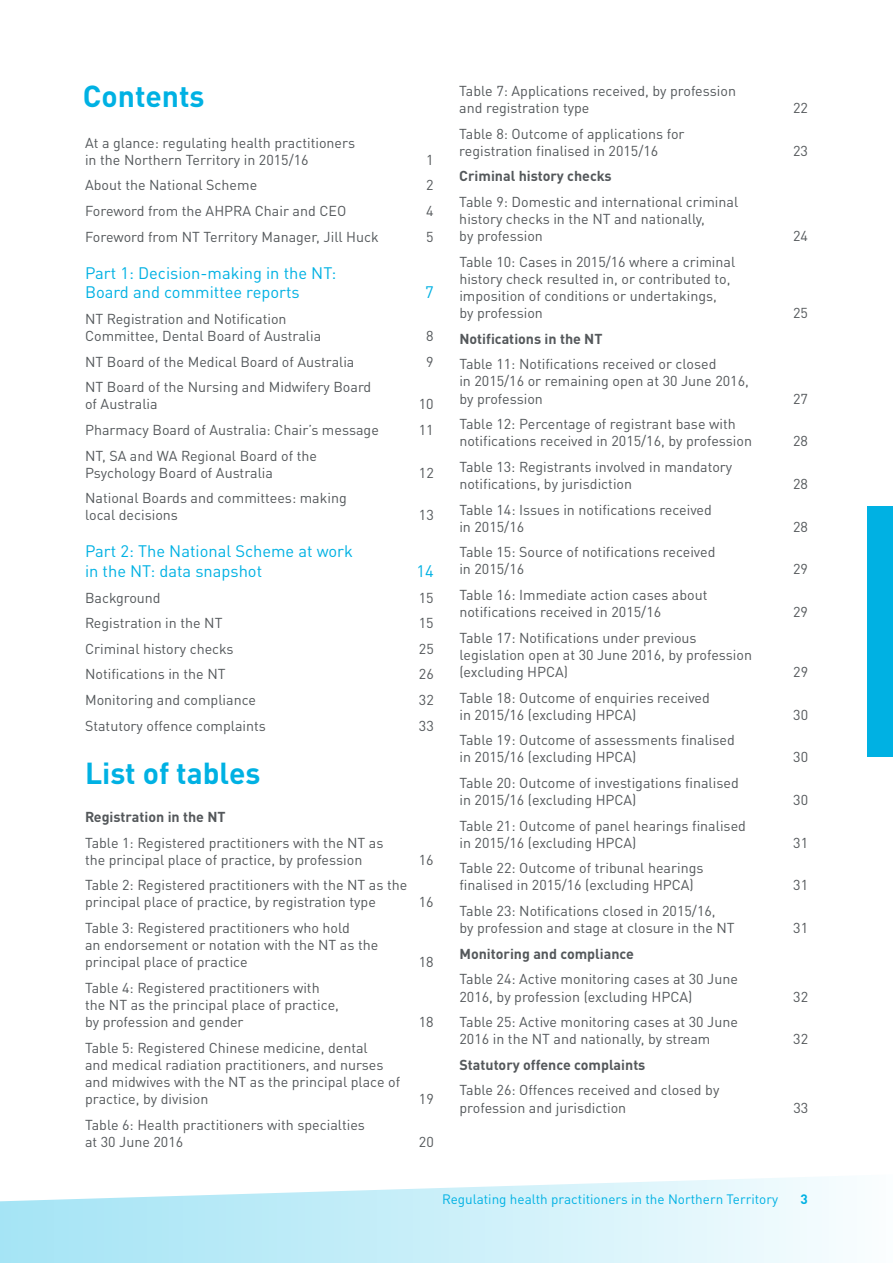
<style>
.page{position:relative;width:893px;height:1263px;background:#fff}
.page>*{position:absolute;margin:0;border:0;box-sizing:border-box;transform-origin:0 0}
.t1{font:700 30px "DINOT";color:#00b1e3}
.t2{font:16.5px/19.8px "DINOT";color:#00b1e3}
.t3{font:14.25px/17.1px "DINOT";color:#54585b}
.t4{font:700 14.25px "DINOT";color:#54585b}
.t5{font:13.5px "DINOT";color:#00b1e3}
.t6{font:700 13.5px "DINOT";color:#00b1e3}
</style>
<div class="page">
<svg style="left:0;top:1176px;width:836px;height:87px"></svg>
<div style="left:867px;top:506px;width:26px;height:251px;background:#00b1e3"></div>
<h1 class="t1" style="left:83px;top:77px;width:123px">Contents</h1>
<p class="t3" style="left:85px;top:134px;width:272px">At a glance: regulating health practitioners in the Northern Territory in 2015/16</p>
<p class="t3" style="left:426px;top:151px;width:9px">1</p>
<p class="t3" style="left:85px;top:177px;width:174px">About the National Scheme</p>
<p class="t3" style="left:426px;top:177px;width:9px">2</p>
<p class="t3" style="left:85px;top:202px;width:263px">Foreword from the AHPRA Chair and CEO</p>
<p class="t3" style="left:426px;top:202px;width:9px">4</p>
<p class="t3" style="left:85px;top:228px;width:295px">Foreword from NT Territory Manager, Jill Huck</p>
<p class="t3" style="left:426px;top:228px;width:9px">5</p>
<p class="t2" style="left:85px;top:262px;width:253px">Part 1: Decision-making in the NT:<br>Board and committee reports</p>
<p class="t2" style="left:425px;top:282px;width:10px">7</p>
<p class="t3" style="left:85px;top:310px;width:238px">NT Registration and Notification<br>Committee, Dental Board of Australia</p>
<p class="t3" style="left:426px;top:327px;width:9px">8</p>
<p class="t3" style="left:85px;top:353px;width:271px">NT Board of the Medical Board of Australia</p>
<p class="t3" style="left:426px;top:353px;width:9px">9</p>
<p class="t3" style="left:85px;top:378px;width:288px">NT Board of the Nursing and Midwifery Board of Australia</p>
<p class="t3" style="left:419px;top:395px;width:16px">10</p>
<p class="t3" style="left:85px;top:421px;width:295px">Pharmacy Board of Australia: Chair’s message</p>
<p class="t3" style="left:419px;top:421px;width:16px">11</p>
<p class="t3" style="left:85px;top:447px;width:233px">NT, SA and WA Regional Board of the<br>Psychology Board of Australia</p>
<p class="t3" style="left:419px;top:464px;width:16px">12</p>
<p class="t3" style="left:85px;top:489px;width:263px">National Boards and committees: making local decisions</p>
<p class="t2" style="left:85px;top:541px;width:270px">Part 2: The National Scheme at work in the NT: data snapshot</p>
<p class="t3" style="left:419px;top:506px;width:16px">13</p>
<p class="t2" style="left:416px;top:561px;width:19px">14</p>
<p class="t3" style="left:85px;top:589px;width:77px">Background</p>
<p class="t3" style="left:419px;top:589px;width:16px">15</p>
<p class="t3" style="left:85px;top:614px;width:139px">Registration in the NT</p>
<p class="t3" style="left:419px;top:614px;width:16px">15</p>
<p class="t3" style="left:85px;top:640px;width:150px">Criminal history checks</p>
<p class="t3" style="left:419px;top:640px;width:16px">25</p>
<p class="t3" style="left:85px;top:665px;width:142px">Notifications in the NT</p>
<p class="t3" style="left:419px;top:665px;width:16px">26</p>
<p class="t3" style="left:85px;top:691px;width:172px">Monitoring and compliance</p>
<p class="t3" style="left:419px;top:691px;width:16px">32</p>
<p class="t3" style="left:85px;top:717px;width:182px">Statutory offence complaints</p>
<p class="t3" style="left:419px;top:717px;width:16px">33</p>
<h1 class="t1" style="left:85px;top:753px;width:177px">List of tables</h1>
<p class="t4" style="left:85px;top:807px;width:142px">Registration in the NT</p>
<p class="t3" style="left:85px;top:834px;width:300px">Table 1: Registered practitioners with the NT as the principal place of practice, by profession</p>
<p class="t3" style="left:419px;top:851px;width:16px">16</p>
<p class="t3" style="left:85px;top:876px;width:324px">Table 2: Registered practitioners with the NT as the principal place of practice, by registration type</p>
<p class="t3" style="left:85px;top:919px;width:295px">Table 3: Registered practitioners who hold<br>an endorsement or notation with the NT as the principal place of practice</p>
<p class="t3" style="left:85px;top:979px;width:255px">Table 4: Registered practitioners with the NT as the principal place of practice, by profession and gender</p>
<p class="t3" style="left:85px;top:1039px;width:317px">Table 5: Registered Chinese medicine, dental<br>and medical radiation practitioners, and nurses and midwives with the NT as the principal place of practice, by division</p>
<p class="t3" style="left:85px;top:1115px;width:281px">Table 6: Health practitioners with specialties at 30 June 2016</p>
<p class="t3" style="left:419px;top:893px;width:16px">16</p>
<p class="t3" style="left:419px;top:953px;width:16px">18</p>
<p class="t3" style="left:419px;top:1013px;width:16px">18</p>
<p class="t3" style="left:419px;top:1090px;width:16px">19</p>
<p class="t3" style="left:419px;top:1133px;width:16px">20</p>
<p class="t3" style="left:459px;top:82px;width:278px">Table 7: Applications received, by profession and registration type</p>
<p class="t3" style="left:459px;top:125px;width:227px">Table 8: Outcome of applications for registration finalised in 2015/16</p>
<p class="t4" style="left:459px;top:167px;width:154px">Criminal history checks</p>
<p class="t3" style="left:459px;top:193px;width:280px">Table 9: Domestic and international criminal history checks in the NT and nationally,<br>by profession</p>
<p class="t3" style="left:459px;top:253px;width:277px">Table 10: Cases in 2015/16 where a criminal history check resulted in, or contributed to, imposition of conditions or undertakings,<br>by profession</p>
<p class="t4" style="left:459px;top:329px;width:145px">Notifications in the NT</p>
<p class="t3" style="left:459px;top:355px;width:291px">Table 11: Notifications received or closed<br>in 2015/16 or remaining open at 30 June 2016, by profession</p>
<p class="t3" style="left:459px;top:415px;width:294px">Table 12: Percentage of registrant base with notifications received in 2015/16, by profession</p>
<p class="t3" style="left:459px;top:458px;width:274px">Table 13: Registrants involved in mandatory notifications, by jurisdiction</p>
<p class="t3" style="left:459px;top:501px;width:254px">Table 14: Issues in notifications received in 2015/16</p>
<p class="t3" style="left:459px;top:543px;width:258px">Table 15: Source of notifications received in 2015/16</p>
<p class="t3" style="left:459px;top:586px;width:250px">Table 16: Immediate action cases about notifications received in 2015/16</p>
<p class="t3" style="left:459px;top:629px;width:294px">Table 17: Notifications under previous legislation open at 30 June 2016, by profession (excluding HPCA)</p>
<p class="t3" style="left:459px;top:689px;width:252px">Table 18: Outcome of enquiries received in 2015/16 (excluding HPCA)</p>
<p class="t3" style="left:459px;top:731px;width:277px">Table 19: Outcome of assessments finalised in 2015/16 (excluding HPCA)</p>
<p class="t3" style="left:459px;top:774px;width:281px">Table 20: Outcome of investigations finalised in 2015/16 (excluding HPCA)</p>
<p class="t3" style="left:459px;top:817px;width:288px">Table 21: Outcome of panel hearings finalised in 2015/16 (excluding HPCA)</p>
<p class="t3" style="left:459px;top:859px;width:245px">Table 22: Outcome of tribunal hearings finalised in 2015/16 (excluding HPCA)</p>
<p class="t3" style="left:459px;top:902px;width:277px">Table 23: Notifications closed in 2015/16,<br>by profession and stage at closure in the NT</p>
<p class="t4" style="left:459px;top:944px;width:176px">Monitoring and compliance</p>
<p class="t3" style="left:459px;top:970px;width:280px">Table 24: Active monitoring cases at 30 June<br>2016, by profession (excluding HPCA)</p>
<p class="t3" style="left:459px;top:1013px;width:280px">Table 25: Active monitoring cases at 30 June<br>2016 in the NT and nationally, by stream</p>
<p class="t4" style="left:459px;top:1055px;width:187px">Statutory offence complaints</p>
<p class="t3" style="left:459px;top:1081px;width:261px">Table 26: Offences received and closed by profession and jurisdiction</p>
<p class="t3" style="left:793px;top:99px;width:16px">22</p>
<p class="t3" style="left:793px;top:142px;width:16px">23</p>
<p class="t3" style="left:793px;top:227px;width:16px">24</p>
<p class="t3" style="left:793px;top:304px;width:16px">25</p>
<p class="t3" style="left:793px;top:390px;width:16px">27</p>
<p class="t3" style="left:793px;top:432px;width:16px">28</p>
<p class="t3" style="left:793px;top:475px;width:16px">28</p>
<p class="t3" style="left:793px;top:518px;width:16px">28</p>
<p class="t3" style="left:793px;top:560px;width:16px">29</p>
<p class="t3" style="left:793px;top:603px;width:16px">29</p>
<p class="t3" style="left:793px;top:663px;width:16px">29</p>
<p class="t3" style="left:793px;top:706px;width:16px">30</p>
<p class="t3" style="left:793px;top:748px;width:16px">30</p>
<p class="t3" style="left:793px;top:791px;width:16px">30</p>
<p class="t3" style="left:793px;top:834px;width:16px">31</p>
<p class="t3" style="left:793px;top:876px;width:16px">31</p>
<p class="t3" style="left:793px;top:919px;width:16px">31</p>
<p class="t3" style="left:793px;top:987px;width:16px">32</p>
<p class="t3" style="left:793px;top:1030px;width:16px">32</p>
<p class="t3" style="left:793px;top:1098px;width:16px">33</p>
<p class="t5" style="left:442px;top:1191px;width:337px">Regulating health practitioners in the Northern Territory</p>
<p class="t6" style="left:801px;top:1191px;width:9px">3</p>
</div>
